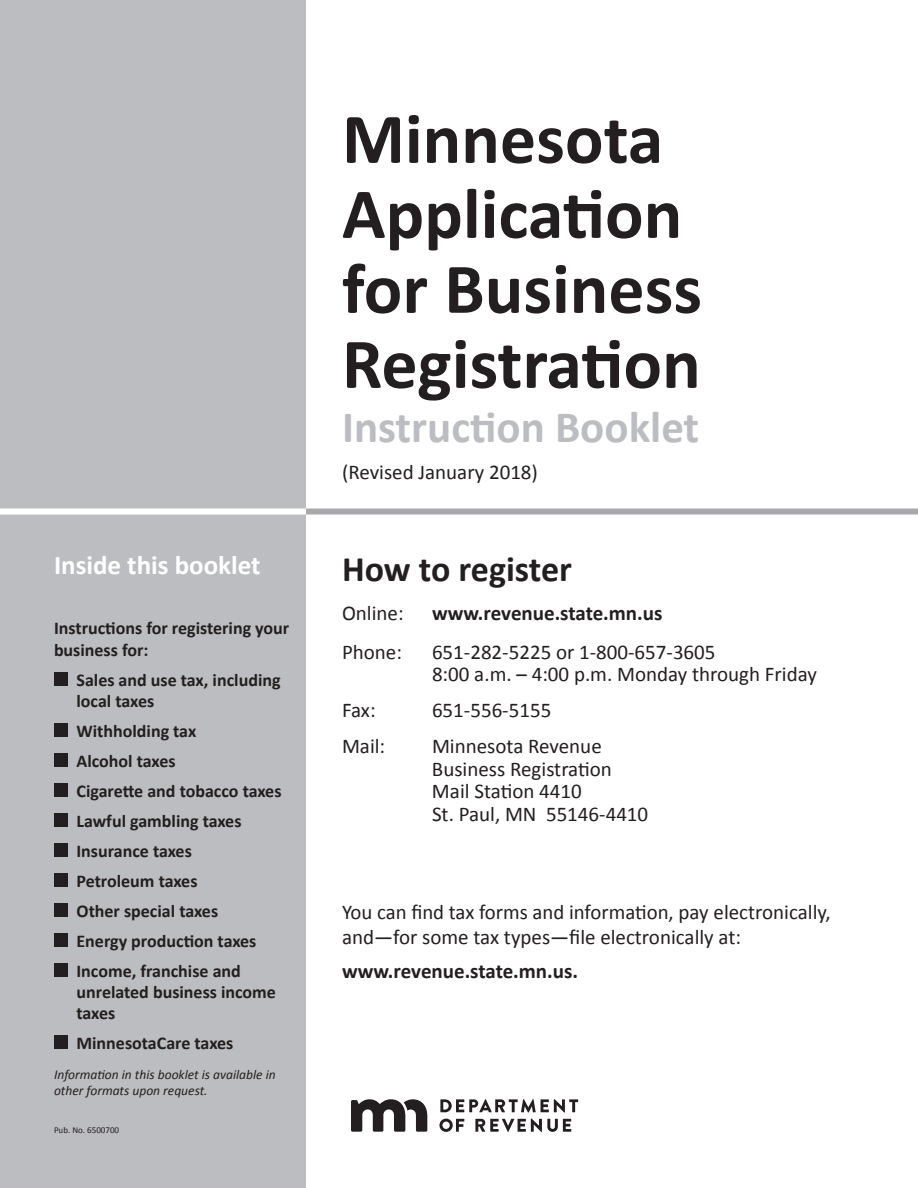
<style>
.page{position:relative;width:918px;height:1188px;background:#fff}
.page>*{position:absolute;margin:0;border:0;box-sizing:border-box;transform-origin:0 0}
.t1{font:700 72px/75px "Calibri";color:#231f20}
.t2{font:700 45px "Calibri";color:#bcbdc0}
.t3{font:700 36px "Calibri";color:#231f20}
.t4{font:700 27px "Calibri";color:#fff}
._1J_Cover_Indent_FGo{font:21px/25.2px "Calibri";color:#231f20}
._1J_Cover_Indent_FGo-2{font:700 21px "Calibri";color:#231f20}
.t5{font:700 18px/21px "Calibri";color:#231f20}
.t6{font:italic 13.5px/16.2px "Calibri";color:#231f20}
.t7{font:9px "Calibri";color:#231f20}
</style>
<div class="page">
<div style="left:0;top:0;width:306px;height:1188px;background:#bcbdc0"></div>
<div style="left:54px;top:673px;width:14px;height:13px;background:#231f20"></div>
<div style="left:54px;top:724px;width:14px;height:13px;background:#231f20"></div>
<div style="left:54px;top:754px;width:14px;height:13px;background:#231f20"></div>
<div style="left:54px;top:784px;width:14px;height:13px;background:#231f20"></div>
<div style="left:54px;top:814px;width:14px;height:13px;background:#231f20"></div>
<div style="left:54px;top:844px;width:14px;height:13px;background:#231f20"></div>
<div style="left:54px;top:874px;width:14px;height:13px;background:#231f20"></div>
<div style="left:54px;top:904px;width:14px;height:13px;background:#231f20"></div>
<div style="left:54px;top:934px;width:14px;height:13px;background:#231f20"></div>
<div style="left:54px;top:964px;width:14px;height:13px;background:#231f20"></div>
<div style="left:54px;top:1036px;width:14px;height:13px;background:#231f20"></div>
<div style="left:306px;top:508px;width:612px;height:6px;background:#a8a9ad"></div>
<div style="left:0;top:508px;width:306px;height:6px;background:#fff"></div>
<svg style="left:351px;top:1099px;width:76px;height:33px"></svg>
<svg style="left:440px;top:1099px;width:138px;height:13px"></svg>
<svg style="left:439px;top:1119px;width:25px;height:13px"></svg>
<svg style="left:475px;top:1119px;width:96px;height:13px"></svg>
<p class="t4" style="left:54px;top:548px;width:208px">Inside this booklet</p>
<p class="t5" style="left:54px;top:616px;width:237px;line-height:22.5px">Instructions for registering your business for:</p>
<p class="t5" style="left:76px;top:670px;width:206px">Sales and use tax, including local taxes</p>
<p class="t5" style="left:76px;top:721px;width:121px">Withholding tax</p>
<p class="t5" style="left:76px;top:751px;width:101px">Alcohol taxes</p>
<p class="t5" style="left:76px;top:781px;width:207px">Cigarette and tobacco taxes</p>
<p class="t5" style="left:76px;top:811px;width:167px">Lawful gambling taxes</p>
<p class="t5" style="left:76px;top:841px;width:117px">Insurance taxes</p>
<p class="t5" style="left:76px;top:871px;width:123px">Petroleum taxes</p>
<p class="t5" style="left:76px;top:901px;width:143px">Other special taxes</p>
<p class="t5" style="left:76px;top:931px;width:181px">Energy production taxes</p>
<p class="t5" style="left:76px;top:961px;width:201px">Income, franchise and unrelated business income taxes</p>
<p class="t5" style="left:76px;top:1033px;width:158px">MinnesotaCare taxes</p>
<p class="t6" style="left:54px;top:1066px;width:223px">Information in this booklet is available in other formats upon request.</p>
<p class="t7" style="left:54px;top:1125px;width:67px">Pub. No. 6500700</p>
<p class="t1" style="left:342px;top:101px;width:362px">Minnesota<br>Application for Business<br>Registration</p>
<p class="t2" style="left:342px;top:398px;width:359px">Instruction Booklet</p>
<p class="_1J_Cover_Indent_FGo" style="left:342px;top:459px;width:198px">(Revised January 2018)</p>
<p class="t3" style="left:342px;top:546px;width:231px">How to register</p>
<p class="_1J_Cover_Indent_FGo" style="left:342px;top:600px;width:63px">Online:</p>
<p class="_1J_Cover_Indent_FGo-2" style="left:432px;top:599px;width:232px">www.revenue.state.mn.us</p>
<p class="_1J_Cover_Indent_FGo" style="left:342px;top:639px;width:62px">Phone:</p>
<p class="_1J_Cover_Indent_FGo" style="left:432px;top:639px;width:285px">651-282-5225 or 1-800-657-3605</p>
<p class="_1J_Cover_Indent_FGo" style="left:432px;top:662px;width:386px">8:00 a.m. – 4:00 p.m. Monday through Friday</p>
<p class="_1J_Cover_Indent_FGo" style="left:342px;top:698px;width:35px">Fax:</p>
<p class="_1J_Cover_Indent_FGo" style="left:432px;top:698px;width:121px">651-556-5155</p>
<p class="_1J_Cover_Indent_FGo" style="left:342px;top:734px;width:45px">Mail:</p>
<p class="_1J_Cover_Indent_FGo" style="left:432px;top:734px;width:171px">Minnesota Revenue</p>
<p class="_1J_Cover_Indent_FGo" style="left:432px;top:756px;width:181px">Business Registration</p>
<p class="_1J_Cover_Indent_FGo" style="left:432px;top:779px;width:151px">Mail Station 4410</p>
<p class="_1J_Cover_Indent_FGo" style="left:432px;top:801px;width:218px">St. Paul, MN 55146-4410</p>
<p class="_1J_Cover_Indent_FGo" style="left:342px;top:899px;width:490px">You can find tax forms and information, pay electronically, and—for some tax types—file electronically at:</p>
<p class="_1J_Cover_Indent_FGo-2" style="left:342px;top:958px;width:238px">www.revenue.state.mn.us.</p>
</div>
